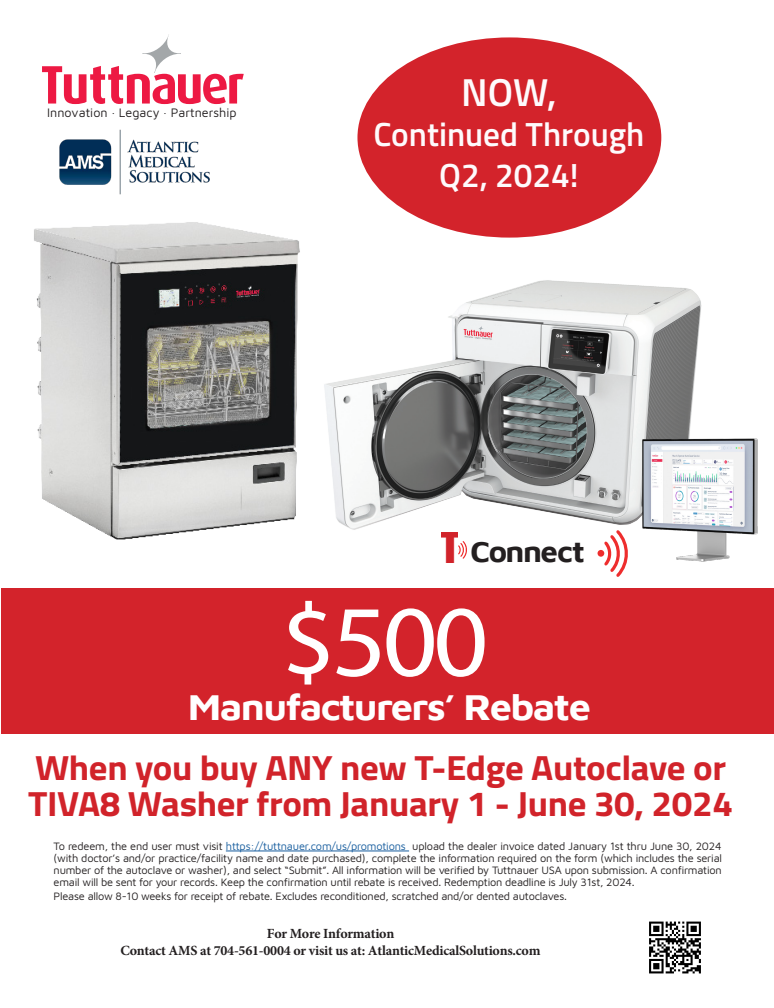
<style>
.page{position:relative;width:774px;height:1008px;background:#fff}
.page>*{position:absolute;margin:0;border:0;box-sizing:border-box;transform-origin:0 0}
.t1{font:101.9px "Myriad Pro";color:#fff;scale:1.05 1}
.t2{font:700 47.2px "Maven Pro";color:#d1232a;scale:1.04 1}
.t3{font:600 39px "Titillium Web";color:#fefafc}
.t4{font:700 37.7px "Maven Pro";letter-spacing:-.04em;color:#fff;scale:1.05 1}
.t5{font:700 35px "Titillium";letter-spacing:-.01em;color:#d1232a;scale:1.05 1}
.t6{font:600 33.5px "Titillium Web";color:#fefafc}
.t7{font:700 30px "Maven Pro";letter-spacing:-.05em;color:#231f20;scale:1.04 1}
.t8{font:700 14px/16.8px "Minion Pro";letter-spacing:-.015em;color:#231f20;text-align:center}
.t9{font:12.7px "Maven Pro";color:#231f20}
.t10{font:11px/12px "Maven Pro";letter-spacing:-.02em;color:#231f20;text-align:justify}
.s1{color:#175d9e}
</style>
<div class="page">
<svg style="left:42px;top:34px;width:202px;height:70px"></svg>
<div style="left:2px;top:588px;width:772px;height:145px;background:#d3232b"></div>
<hr style="left:226px;top:851px;width:183px;height:1px;background:#175d9e">
<svg style="left:649px;top:922px;width:52px;height:51px"></svg>
<svg style="left:458px;top:543px;width:9px;height:16px"></svg>
<div style="left:598px;top:550px;width:6px;height:7px;background:#ee2d2d;border-radius:50%"></div>
<img style="left:34px;top:222px;width:266px;height:318px">
<img style="left:324px;top:280px;width:378px;height:263px">
<img style="left:599px;top:383px;width:159px;height:194px">
<div style="left:357px;top:37px;width:304px;height:201px;background:#d3232b;border-radius:50%"></div>
<img style="left:59px;top:129px;width:151px;height:66px">
<p class="t9" style="left:47px;top:104px;width:191px">Innovation · Legacy · Partnership</p>
<p class="t3" style="left:461px;top:63px;width:97px">NOW,</p>
<p class="t6" style="left:373px;top:109px;width:273px">Continued Through</p>
<p class="t6" style="left:439px;top:150px;width:141px">Q2, 2024!</p>
<p class="t2" style="left:436px;top:513px;width:29px">T</p>
<p class="t7" style="left:471px;top:530px;width:112px">Connect</p>
<p class="t1" style="left:281px;top:579px;width:199px">$500</p>
<p class="t4" style="left:188px;top:680px;width:385px">Manufacturers’ Rebate</p>
<p class="t5" style="left:35px;top:741px;width:660px">When you buy ANY new T-Edge Autoclave or</p>
<p class="t5" style="left:28px;top:777px;width:673px">TIVA8 Washer from January 1 - June 30, 2024</p>
<p class="t10" style="left:54px;top:840px;width:670px">To redeem, the end user must visit <span class="s1">https://tuttnauer.com/us/promotions</span> upload the dealer invoice dated January 1st thru June 30, 2024 (with doctor’s and/or practice/facility name and date purchased), complete the information required on the form (which includes the serial number of the autoclave or washer), and select “Submit”. All information will be verified by Tuttnauer USA upon submission. A confirmation email will be sent for your records. Keep the confirmation until rebate is received. Redemption deadline is July 31st, 2024.</p>
<p class="t10" style="left:54px;top:890px;width:515px">Please allow 8-10 weeks for receipt of rebate. Excludes reconditioned, scratched and/or dented autoclaves.</p>
<p class="t8" style="left:121px;top:925px;width:422px">For More Information<br>Contact AMS at 704-561-0004 or visit us at: AtlanticMedicalSolutions.com</p>
</div>
